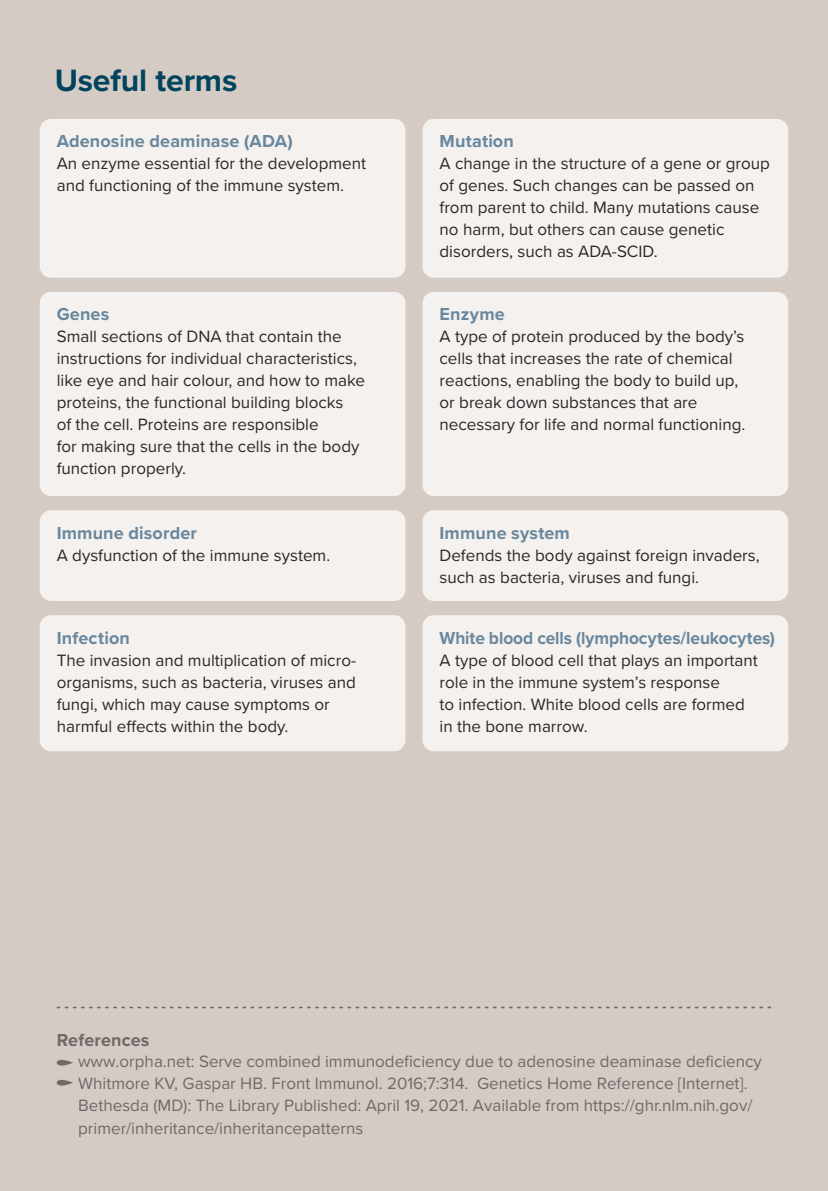
<style>
.page{position:relative;width:828px;height:1191px;background:#d5cbc5}
.page>*{position:absolute;margin:0;border:0;box-sizing:border-box;transform-origin:0 0}
.t1{font:700 32px "Proxima Nova";letter-spacing:-.005em;color:#00445d}
.t2{font:700 18px "Proxima Nova";letter-spacing:.005em;color:#69879d}
.t3{font:700 18px "Proxima Nova";letter-spacing:.005em;color:#69879d;scale:.96 1}
.t4{font:700 18px "Proxima Nova";letter-spacing:.01em;color:#6e6a69}
.t5{font:17px/22px "Proxima Nova";color:#2b2829}
.t6{font:17px/22.2px "Proxima Nova";color:#6e6a69}
</style>
<div class="page">
<div style="left:40px;top:119px;width:365px;height:159px;background:#f4f1ef;border-radius:11px"></div>
<div style="left:422px;top:119px;width:366px;height:159px;background:#f4f1ef;border-radius:11px"></div>
<svg style="left:57px;top:1006px;width:714px;height:2px"></svg>
<div style="left:40px;top:292px;width:365px;height:204px;background:#f4f1ef;border-radius:11px"></div>
<div style="left:40px;top:510px;width:365px;height:91px;background:#f4f1ef;border-radius:11px"></div>
<div style="left:40px;top:615px;width:365px;height:136px;background:#f4f1ef;border-radius:11px"></div>
<div style="left:422px;top:292px;width:366px;height:204px;background:#f4f1ef;border-radius:11px"></div>
<div style="left:422px;top:510px;width:366px;height:91px;background:#f4f1ef;border-radius:11px"></div>
<div style="left:422px;top:615px;width:366px;height:136px;background:#f4f1ef;border-radius:11px"></div>
<svg style="left:57px;top:1059px;width:16px;height:6px"></svg>
<svg style="left:57px;top:1079px;width:16px;height:6px"></svg>
<h1 class="t1" style="left:55px;top:67px;width:184px">Useful terms</h1>
<p class="t2" style="left:57px;top:134px;width:237px">Adenosine deaminase (ADA)</p>
<p class="t5" style="left:57px;top:154px;width:311px">An enzyme essential for the development and functioning of the immune system.</p>
<p class="t2" style="left:439px;top:134px;width:76px">Mutation</p>
<p class="t5" style="left:439px;top:154px;width:332px">A change in the structure of a gene or group of genes. Such changes can be passed on from parent to child. Many mutations cause no harm, but others can cause genetic disorders, such as ADA-SCID.</p>
<p class="t2" style="left:57px;top:307px;width:54px">Genes</p>
<p class="t5" style="left:57px;top:326px;width:310px">Small sections of DNA that contain the instructions for individual characteristics, like eye and hair colour, and how to make proteins, the functional building blocks<br>of the cell. Proteins are responsible<br>for making sure that the cells in the body function properly.</p>
<p class="t2" style="left:439px;top:307px;width:67px">Enzyme</p>
<p class="t5" style="left:439px;top:326px;width:307px">A type of protein produced by the body’s cells that increases the rate of chemical reactions, enabling the body to build up, or break down substances that are necessary for life and normal functioning.</p>
<p class="t2" style="left:57px;top:525px;width:142px">Immune disorder</p>
<p class="t5" style="left:57px;top:545px;width:275px">A dysfunction of the immune system.</p>
<p class="t2" style="left:439px;top:525px;width:132px">Immune system</p>
<p class="t5" style="left:439px;top:545px;width:322px">Defends the body against foreign invaders, such as bacteria, viruses and fungi.</p>
<p class="t2" style="left:57px;top:630px;width:75px">Infection</p>
<p class="t5" style="left:57px;top:650px;width:301px">The invasion and multiplication of micro&shy;organisms, such as bacteria, viruses and fungi, which may cause symptoms or harmful effects within the body.</p>
<p class="t3" style="left:439px;top:630px;width:351px">White blood cells (lymphocytes/leukocytes)</p>
<p class="t5" style="left:439px;top:650px;width:320px">A type of blood cell that plays an important role in the immune system’s response<br>to infection. White blood cells are formed in the bone marrow.</p>
<p class="t4" style="left:57px;top:1032px;width:94px">References</p>
<p class="t6" style="left:78px;top:1049px;width:685px">www.orpha.net: Serve combined immunodeficiency due to adenosine deaminase deficiency Whitmore KV, Gaspar HB. Front Immunol. 2016;7:314. Genetics Home Reference [Internet].<br>Bethesda (MD): The Library Published: April 19, 2021. Available from https://ghr.nlm.nih.gov/ primer/inheritance/inheritancepatterns</p>
</div>
